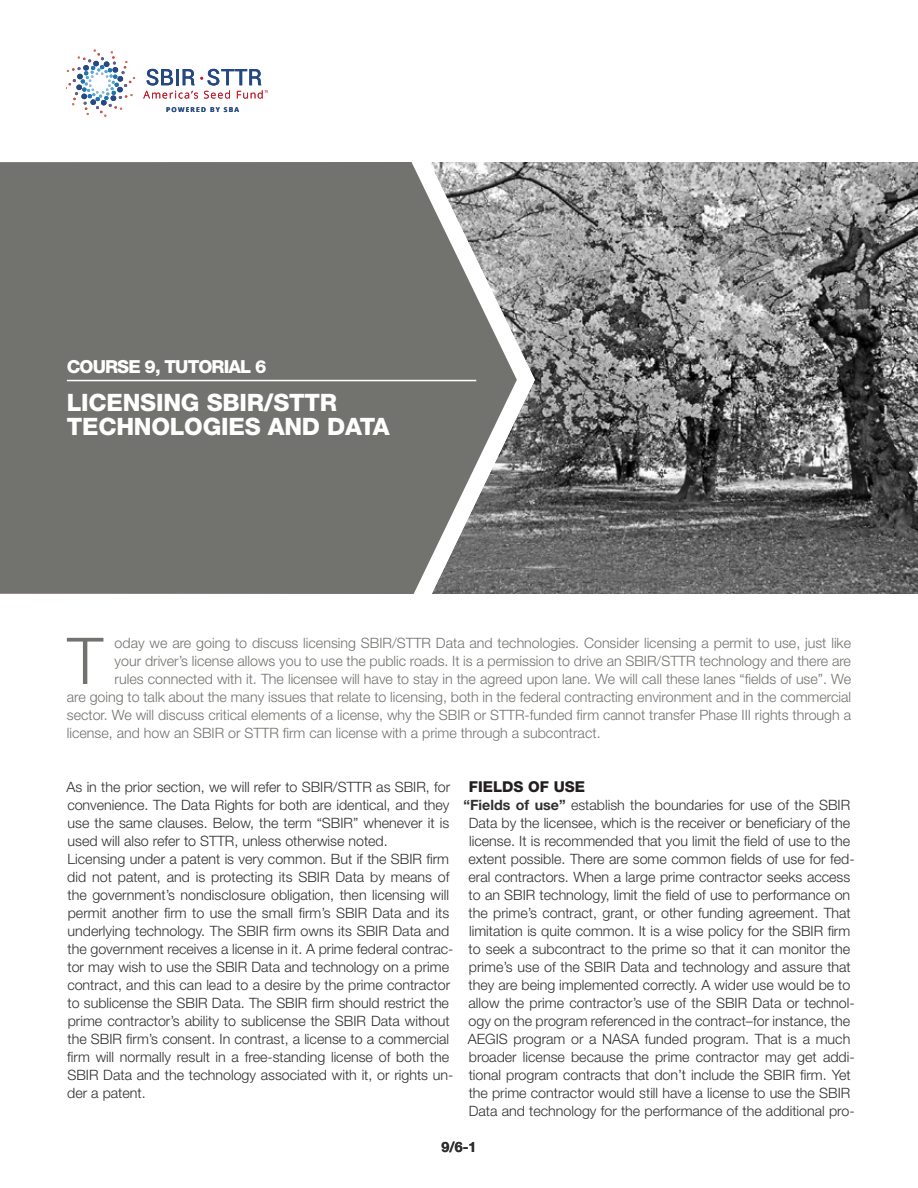
<style>
.page{position:relative;width:918px;height:1188px;background:#fff}
.page>*{position:absolute;margin:0;border:0;box-sizing:border-box;transform-origin:0 0}
.Dropcap_Course_3{font:300 64.65px "Helvetica Neue";color:#72726e}
.h_1_0{font:800 24px/24px "Helvetica Neue";letter-spacing:-.01em;color:#fff}
.Tutorial{font:800 18px "Helvetica Neue";letter-spacing:-.05em;color:#fff}
.h_1_1{font:800 15px "Helvetica Neue";color:#231f20}
.t1{font:300 14.25px/18px "Helvetica Neue";color:#312f30}
.Dropcap_Course_3-2{font:300 14.25px "Helvetica Neue";color:#72726e}
.t2{font:700 14.25px "Helvetica Neue";color:#312f30}
.t3{font:700 6.6px "Open Sans";letter-spacing:.175em;color:#254883}
.s1{font-weight:700}
</style>
<div class="page">
<img style="left:535px;top:162px;width:383px;height:432px">
<svg style="left:517px;top:162px;width:18px;height:432px"></svg>
<svg style="left:0;top:162px;width:517px;height:432px;fill:#72726e"></svg>
<svg style="left:67px;top:50px;width:68px;height:67px"></svg>
<svg style="left:143px;top:69px;width:125px;height:30px"></svg>
<hr style="left:67px;top:380px;width:409px;height:1px;background:#fff">
<p class="t3" style="left:166px;top:105px;width:74px">POWERED BY SBA</p>
<p class="Tutorial" style="left:67px;top:356px;width:201px">COURSE 9, TUTORIAL 6</p>
<p class="h_1_0" style="left:67px;top:390px;width:324px">LICENSING SBIR/STTR<br>TECHNOLOGIES AND DATA</p>
<p class="Dropcap_Course_3" style="left:67px;top:621px;width:37px">T</p>
<p class="Dropcap_Course_3-2" style="left:115px;top:634px;width:738px">oday we are going to discuss licensing SBIR/STTR Data and technologies. Consider licensing a permit to use, just like</p>
<p class="Dropcap_Course_3-2" style="left:115px;top:652px;width:738px">your driver’s license allows you to use the public roads. It is a permission to drive an SBIR/STTR technology and there are</p>
<p class="Dropcap_Course_3-2" style="left:115px;top:670px;width:738px">rules connected with it. The licensee will have to stay in the agreed upon lane. We will call these lanes “fields of use”. We</p>
<p class="Dropcap_Course_3-2" style="left:67px;top:688px;width:786px">are going to talk about the many issues that relate to licensing, both in the federal contracting environment and in the commercial</p>
<p class="Dropcap_Course_3-2" style="left:67px;top:706px;width:786px">sector. We will discuss critical elements of a license, why the SBIR or STTR-funded firm cannot transfer Phase III rights through a</p>
<p class="Dropcap_Course_3-2" style="left:67px;top:724px;width:535px">license, and how an SBIR or STTR firm can license with a prime through a subcontract.</p>
<p class="t1" style="left:67px;top:778px;width:385px;text-align:justify">As in the prior section, we will refer to SBIR/STTR as SBIR, for convenience. The Data Rights for both are identical, and they use the same clauses. Below, the term “SBIR” whenever it is used will also refer to STTR, unless otherwise noted.</p>
<p class="t1" style="left:67px;top:850px;width:388px">Licensing under a patent is very common. But if the SBIR firm did not patent, and is protecting its SBIR Data by means of the government’s nondisclosure obligation, then licensing will permit another firm to use the small firm’s SBIR Data and its underlying technology. The SBIR firm owns its SBIR Data and the government receives a license in it. A prime federal contrac&shy;tor may wish to use the SBIR Data and technology on a prime contract, and this can lead to a desire by the prime contractor to sublicense the SBIR Data. The SBIR firm should restrict the prime contractor’s ability to sublicense the SBIR Data without the SBIR firm’s consent. In contrast, a license to a commercial firm will normally result in a free-standing license of both the SBIR Data and the technology associated with it, or rights un&shy;der a patent.</p>
<p class="h_1_1" style="left:469px;top:778px;width:118px">FIELDS OF USE</p>
<p class="t1" style="left:464px;top:796px;width:393px"><span class="s1">“Fields of use”</span> establish the boundaries for use of the SBIR Data by the licensee, which is the receiver or beneficiary of the license. It is recommended that you limit the field of use to the extent possible. There are some common fields of use for fed&shy;eral contractors. When a large prime contractor seeks access to an SBIR technology, limit the field of use to performance on the prime’s contract, grant, or other funding agreement. That limitation is quite common. It is a wise policy for the SBIR firm to seek a subcontract to the prime so that it can monitor the prime’s use of the SBIR Data and technology and assure that they are being implemented correctly. A wider use would be to allow the prime contractor’s use of the SBIR Data or technol&shy;ogy on the program referenced in the contract–for instance, the AEGIS program or a NASA funded program. That is a much broader license because the prime contractor may get addi&shy;tional program contracts that don’t include the SBIR firm. Yet the prime contractor would still have a license to use the SBIR Data and technology for the performance of the additional pro-</p>
<p class="t2" style="left:442px;top:1138px;width:36px">9/6-1</p>
</div>
